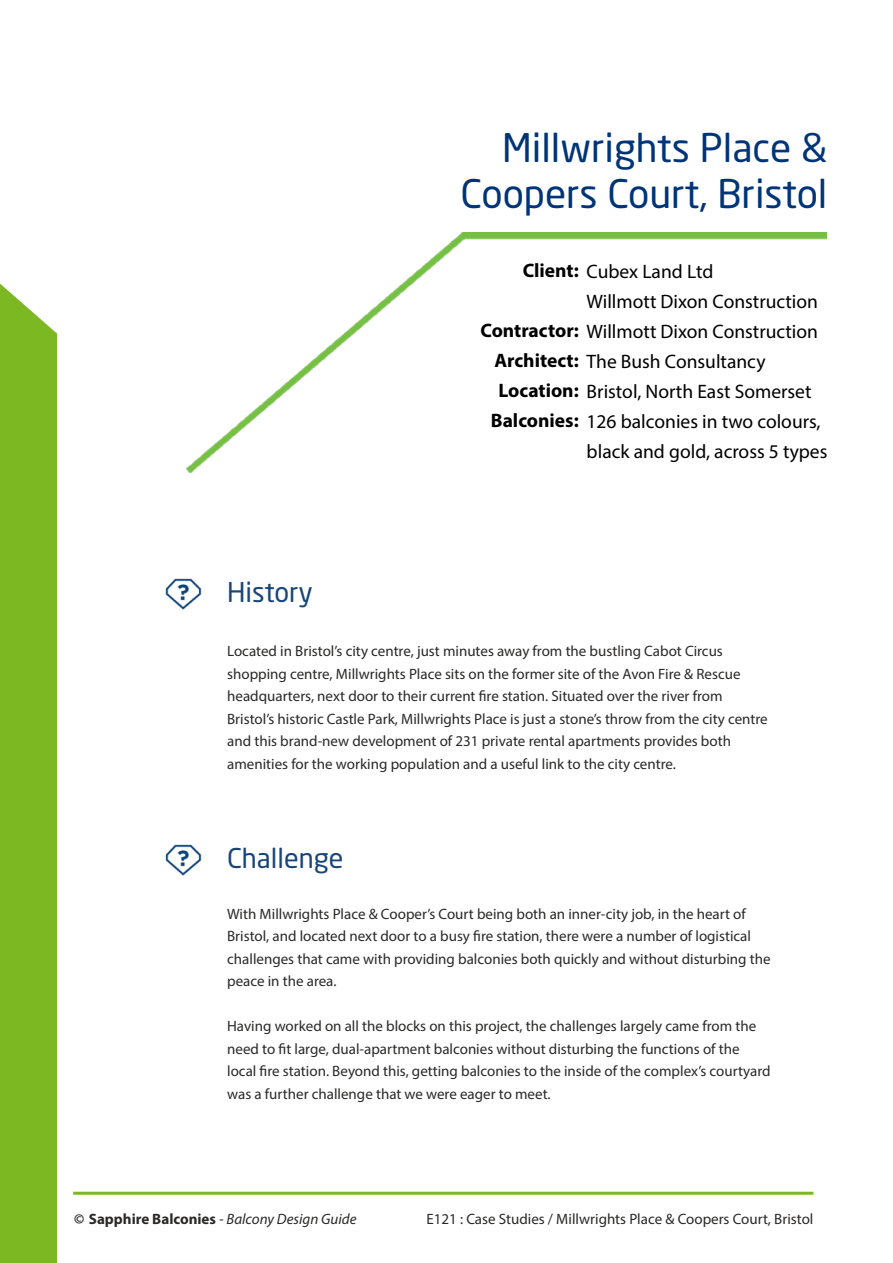
<style>
.page{position:relative;width:893px;height:1263px;background:#fff}
.page>*{position:absolute;margin:0;border:0;box-sizing:border-box;transform-origin:0 0}
.t1{font:39px/46.8px "Neo Sans Std";color:#003478;text-align:right}
.t2{font:27px "Neo Sans Std";color:#17457a}
.t3{font:19.5px "Myriad Pro";color:#000}
.t4{font:15px/22.5px "Myriad Pro";color:#2a2928}
.t5{font:italic 15px "Myriad Pro";color:#2a2928}
.s1{font-weight:700}
.s2{font-weight:700;font-style:normal}
</style>
<div class="page">
<hr style="left:73px;top:1192px;width:740px;height:3px;background:#7bb821">
<div style="left:0;top:0;width:56px;height:1263px;background:#7bb821"></div>
<svg style="left:0;top:0;width:709px;height:444px"></svg>
<img style="left:187px;top:233px;width:640px;height:239px">
<img style="left:165px;top:844px;width:37px;height:32px">
<img style="left:165px;top:578px;width:37px;height:32px">
<h1 class="t1" style="left:460px;top:123px;width:368px">Millwrights Place &amp;<br>Coopers Court, Bristol</h1>
<h2 class="t2" style="left:227px;top:576px;width:87px">History</h2>
<h3 class="t3" style="left:523px;top:259px;width:192px"><span class="s1">Client:</span> Cubex Land Ltd</h3>
<h3 class="t3" style="left:587px;top:289px;width:233px">Willmott Dixon Construction</h3>
<h3 class="t3" style="left:480px;top:319px;width:339px"><span class="s1">Contractor:</span> Willmott Dixon Construction</h3>
<h3 class="t3" style="left:494px;top:349px;width:272px"><span class="s1">Architect:</span> The Bush Consultancy</h3>
<h3 class="t3" style="left:498px;top:379px;width:315px"><span class="s1">Location:</span> Bristol, North East Somerset</h3>
<h3 class="t3" style="left:491px;top:409px;width:331px"><span class="s1">Balconies:</span> 126 balconies in two colours,</h3>
<h3 class="t3" style="left:587px;top:439px;width:242px">black and gold, across 5 types</h3>
<p class="t4" style="left:227px;top:640px;width:542px">Located in Bristol’s city centre, just minutes away from the bustling Cabot Circus shopping centre, Millwrights Place sits on the former site of the Avon Fire &amp; Rescue headquarters, next door to their current fire station. Situated over the river from Bristol’s historic Castle Park, Millwrights Place is just a stone’s throw from the city centre and this brand-new development of 231 private rental apartments provides both amenities for the working population and a useful link to the city centre.</p>
<h2 class="t2" style="left:227px;top:842px;width:118px">Challenge</h2>
<p class="t4" style="left:227px;top:902px;width:545px">With Millwrights Place &amp; Cooper’s Court being both an inner-city job, in the heart of Bristol, and located next door to a busy fire station, there were a number of logistical challenges that came with providing balconies both quickly and without disturbing the peace in the area.</p>
<p class="t4" style="left:227px;top:1015px;width:545px">Having worked on all the blocks on this project, the challenges largely came from the need to fit large, dual-apartment balconies without disturbing the functions of the local fire station. Beyond this, getting balconies to the inside of the complex’s courtyard was a further challenge that we were eager to meet.</p>
<p class="t5" style="left:74px;top:1210px;width:284px"><span class="s2">© Sapphire Balconies</span> - Balcony Design Guide</p>
<p class="t4" style="left:426px;top:1208px;width:389px">E121 : Case Studies / Millwrights Place &amp; Coopers Court, Bristol</p>
</div>
